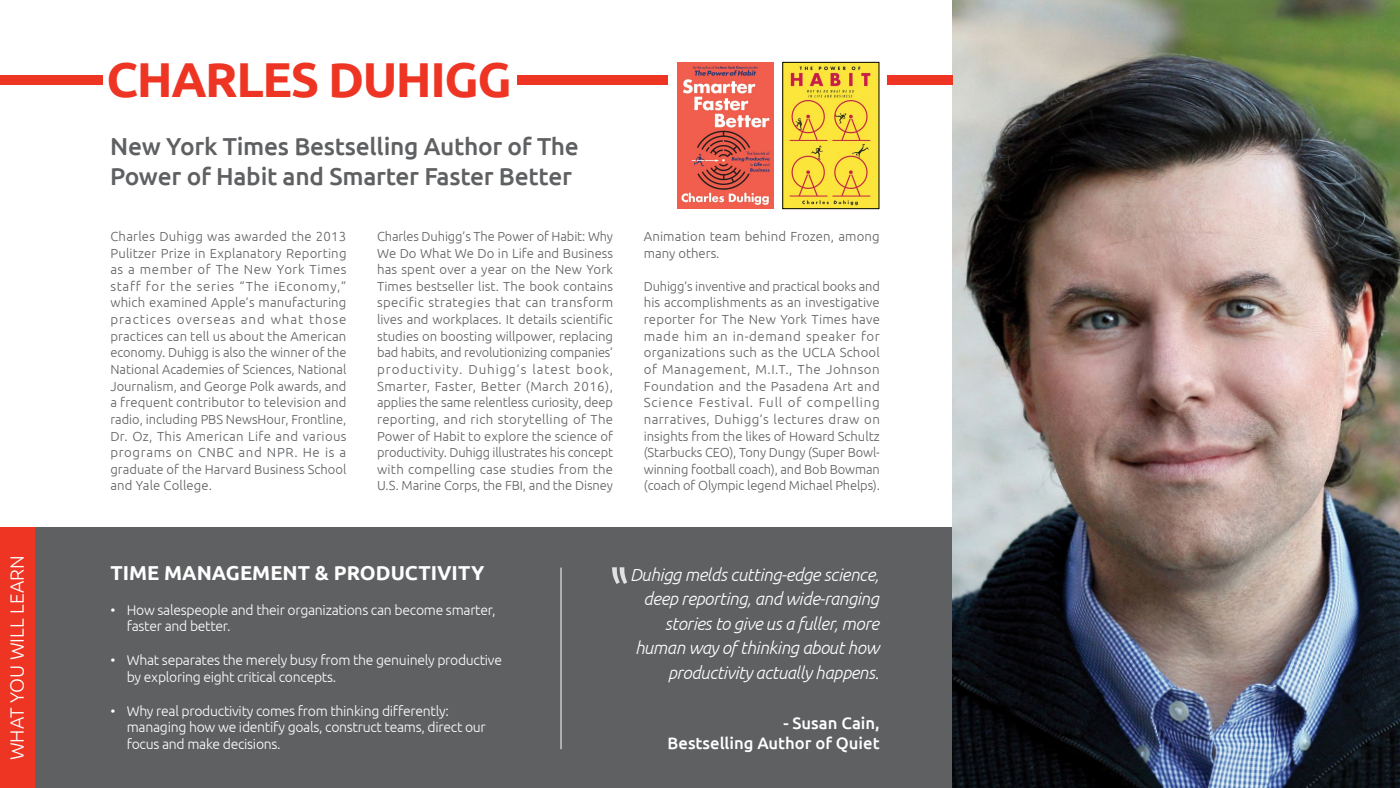
<style>
.page{position:relative;width:1400px;height:788px;background:#fff}
.page>*{position:absolute;margin:0;border:0;box-sizing:border-box;transform-origin:0 0}
.t1{font:700 49px "Ubuntu";letter-spacing:-.03em;color:#ee3524}
.t2{font:500 24.5px/29.4px "Ubuntu";letter-spacing:-.01em;color:#5f6062}
.t3{font:700 20.12px "Ubuntu";color:#fff}
.t4{font:300 19.25px "Ubuntu";color:#fff}
.t5{font:italic 300 17.5px/24.5px "Ubuntu";letter-spacing:-.02em;color:#fff;text-align:right}
.t6{font:500 16.62px/19.9px "Ubuntu";color:#fff;text-align:right}
.t7{font:300 14px/16.8px "Ubuntu";letter-spacing:-.02em;color:#fff}
.t8{font:300 13.12px/16.6px "Ubuntu";letter-spacing:.005em;color:#5f6062;text-align:justify}
</style>
<div class="page">
<div style="left:0;top:528px;width:953px;height:260px;background:#5f6062"></div>
<img style="left:953px;top:0;width:447px;height:788px">
<hr style="left:561px;top:567px;width:1px;height:182px;background:#fff">
<div style="left:0;top:528px;width:35px;height:260px;background:#ee3524"></div>
<div style="left:0;top:75px;width:102px;height:10px;background:#ee3524"></div>
<div style="left:517px;top:75px;width:151px;height:10px;background:#ee3524"></div>
<div style="left:888px;top:75px;width:65px;height:10px;background:#ee3524"></div>
<svg style="left:612px;top:567px;width:15px;height:17px"></svg>
<img style="left:785px;top:64px;width:92px;height:143px">
<div style="left:783px;top:62px;width:96px;height:147px;border:1px solid #000101"></div>
<img style="left:677px;top:62px;width:97px;height:147px">
<h3 class="t4" style="left:5px;top:760px;width:206px;rotate:-90deg">WHAT YOU WILL LEARN</h3>
<h1 class="t1" style="left:107px;top:50px;width:407px">CHARLES DUHIGG</h1>
<h2 class="t2" style="left:110px;top:131px;width:470px">New York Times Bestselling Author of The<br>Power of Habit and Smarter Faster Better</h2>
<p class="t8" style="left:110px;top:227px;width:238px">Charles Duhigg was awarded the 2013<br>Pulitzer Prize in Explanatory Reporting as a member of The New York Times staff for the series “The iEconomy,” which examined Apple’s manufacturing practices overseas and what those practices can tell us about the American economy. Duhigg is also the winner of the National Academies of Sciences, National Journalism, and George Polk awards, and a frequent contributor to television and radio, including PBS NewsHour, Frontline, Dr. Oz, This American Life and various programs on CNBC and NPR. He is a graduate of the Harvard Business School and Yale College.</p>
<p class="t8" style="left:377px;top:227px;width:238px">Charles Duhigg’s The Power of Habit: Why We Do What We Do in Life and Business has spent over a year on the New York Times bestseller list. The book contains specific strategies that can transform lives and workplaces. It details scientific studies on boosting willpower, replacing bad habits, and revolutionizing companies’ productivity. Duhigg’s latest book, Smarter, Faster, Better (March 2016), applies the same relentless curiosity, deep reporting, and rich storytelling of The Power of Habit to explore the science of productivity. Duhigg illustrates his concept with compelling case studies from the U.S. Marine Corps, the FBI, and the Disney</p>
<p class="t8" style="left:644px;top:227px;width:237px">Animation team behind Frozen, among many others.</p>
<p class="t8" style="left:644px;top:277px;width:238px">Duhigg’s inventive and practical books and his accomplishments as an investigative reporter for The New York Times have made him an in-demand speaker for organizations such as the UCLA School of Management, M.I.T., The Johnson Foundation and the Pasadena Art and Science Festival. Full of compelling narratives, Duhigg’s lectures draw on insights from the likes of Howard Schultz (Starbucks CEO), Tony Dungy (Super Bowl&shy;winning football coach), and Bob Bowman (coach of Olympic legend Michael Phelps).</p>
<h3 class="t3" style="left:110px;top:560px;width:375px">TIME MANAGEMENT &amp; PRODUCTIVITY</h3>
<p class="t7" style="left:110px;top:601px;width:7px">•</p>
<p class="t7" style="left:110px;top:651px;width:7px">•</p>
<p class="t7" style="left:110px;top:701px;width:7px">•</p>
<p class="t7" style="left:127px;top:601px;width:370px">How salespeople and their organizations can become smarter, faster and better.</p>
<p class="t7" style="left:127px;top:651px;width:377px">What separates the merely busy from the genuinely productive by exploring eight critical concepts.</p>
<p class="t7" style="left:127px;top:701px;width:361px">Why real productivity comes from thinking differently: managing how we identify goals, construct teams, direct our focus and make decisions.</p>
<h3 class="t5" style="left:630px;top:561px;width:250px">Duhigg melds cutting-edge science, deep reporting, and wide-ranging stories to give us a fuller, more human way of thinking about how productivity actually happens.</h3>
<p class="t6" style="left:668px;top:712px;width:214px">- Susan Cain,<br>Bestselling Author of Quiet</p>
</div>
